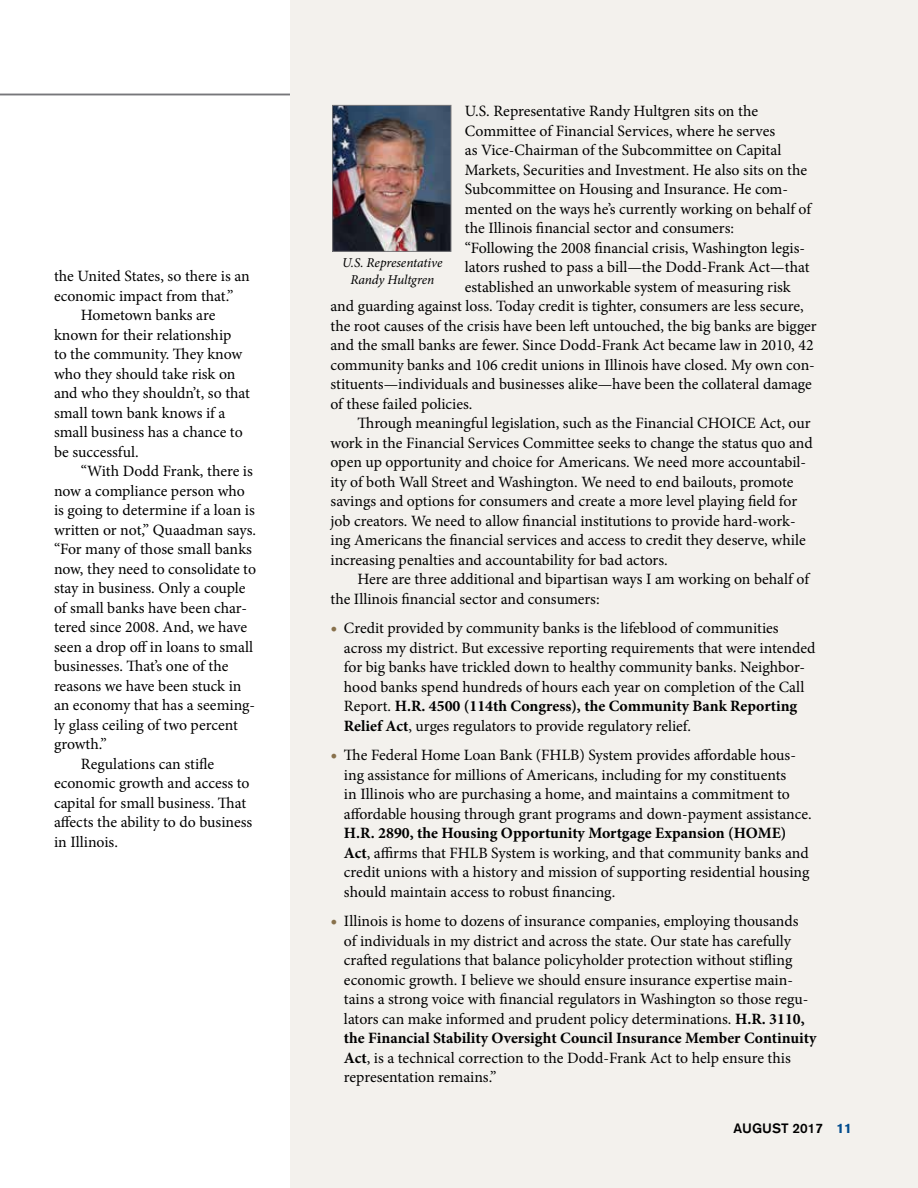
<style>
.page{position:relative;width:918px;height:1188px;background:#fff}
.page>*{position:absolute;margin:0;border:0;box-sizing:border-box;transform-origin:0 0}
.t1{font:15.75px/19.5px "Minion Pro";letter-spacing:-.005em;color:#000}
.t2{font:italic 13.5px "Minion Pro";letter-spacing:-.01em;color:#000}
.t3{font:500 13.5px "Akzidenz Grotesk BQ";color:#000}
.s1{font-size:18px;color:#88714c}
.s2{font-weight:700}
.s3{font-weight:700;color:#004b8d}
</style>
<div class="page">
<hr style="left:0;top:94px;width:918px;height:1px;background:#77777a">
<div style="left:290px;top:0;width:628px;height:1188px;background:#f3f1ed"></div>
<img style="left:334px;top:107px;width:115px;height:143px">
<div style="left:332px;top:105px;width:119px;height:147px;border:1px solid #77777a"></div>
<p class="t1" style="left:465px;top:102px;width:295px">U.S. Representative Randy Hultgren sits on the</p>
<p class="t1" style="left:465px;top:121px;width:312px">Committee of Financial Services, where he serves</p>
<p class="t1" style="left:465px;top:141px;width:318px">as Vice-Chairman of the Subcommittee on Capital</p>
<p class="t1" style="left:465px;top:160px;width:344px">Markets, Securities and Investment. He also sits on the</p>
<p class="t1" style="left:465px;top:180px;width:325px">Subcommittee on Housing and Insurance. He com-</p>
<p class="t1" style="left:465px;top:199px;width:348px">mented on the ways he’s currently working on behalf of</p>
<p class="t1" style="left:465px;top:219px;width:271px">the Illinois financial sector and consumers:</p>
<p class="t1" style="left:465px;top:238px;width:342px">“Following the 2008 financial crisis, Washington legis-</p>
<p class="t1" style="left:465px;top:258px;width:346px">lators rushed to pass a bill—the Dodd-Frank Act—that</p>
<p class="t1" style="left:465px;top:277px;width:327px">established an unworkable system of measuring risk</p>
<p class="t1" style="left:330px;top:297px;width:475px">and guarding against loss. Today credit is tighter, consumers are less secure,</p>
<p class="t1" style="left:330px;top:316px;width:488px">the root causes of the crisis have been left untouched, the big banks are bigger</p>
<p class="t1" style="left:330px;top:336px;width:485px">and the small banks are fewer. Since Dodd-Frank Act became law in 2010, 42</p>
<p class="t1" style="left:330px;top:355px;width:486px">community banks and 106 credit unions in Illinois have closed. My own con-</p>
<p class="t1" style="left:330px;top:375px;width:483px">stituents—individuals and businesses alike—have been the collateral damage</p>
<p class="t1" style="left:330px;top:394px;width:144px">of these failed policies.</p>
<p class="t1" style="left:357px;top:414px;width:455px">Through meaningful legislation, such as the Financial CHOICE Act, our</p>
<p class="t1" style="left:330px;top:433px;width:484px">work in the Financial Services Committee seeks to change the status quo and</p>
<p class="t1" style="left:330px;top:453px;width:477px">open up opportunity and choice for Americans. We need more accountabil-</p>
<p class="t1" style="left:330px;top:472px;width:465px">ity of both Wall Street and Washington. We need to end bailouts, promote</p>
<p class="t1" style="left:330px;top:492px;width:468px">savings and options for consumers and create a more level playing field for</p>
<p class="t1" style="left:330px;top:511px;width:467px">job creators. We need to allow financial institutions to provide hard-work-</p>
<p class="t1" style="left:330px;top:531px;width:477px">ing Americans the financial services and access to credit they deserve, while</p>
<p class="t1" style="left:330px;top:550px;width:339px">increasing penalties and accountability for bad actors.</p>
<p class="t1" style="left:357px;top:570px;width:453px">Here are three additional and bipartisan ways I am working on behalf of</p>
<p class="t1" style="left:330px;top:589px;width:271px">the Illinois financial sector and consumers:</p>
<p class="t1" style="left:344px;top:619px;width:473px;text-indent:-14px"><span class="s1">•</span> Credit provided by community banks is the lifeblood of communities across my district. But excessive reporting requirements that were intended for big banks have trickled down to healthy community banks. Neighbor&shy;hood banks spend hundreds of hours each year on completion of the Call Report. <span class="s2">H.R. 4500 (114th Congress), the Community Bank Reporting Relief Act</span>, urges regulators to provide regulatory relief.</p>
<p class="t1" style="left:344px;top:746px;width:469px;text-indent:-14px"><span class="s1">•</span> The Federal Home Loan Bank (FHLB) System provides affordable hous&shy;ing assistance for millions of Americans, including for my constituents<br>in Illinois who are purchasing a home, and maintains a commitment to affordable housing through grant programs and down-payment assistance.</p>
<p class="t1" style="left:344px;top:824px;width:467px"><span class="s2">H.R. 2890, the Housing Opportunity Mortgage Expansion (HOME)<br>Act</span>, affirms that FHLB System is working, and that community banks and credit unions with a history and mission of supporting residential housing should maintain access to robust financing.</p>
<p class="t1" style="left:344px;top:911px;width:474px;text-indent:-14px"><span class="s1">•</span> Illinois is home to dozens of insurance companies, employing thousands<br>of individuals in my district and across the state. Our state has carefully crafted regulations that balance policyholder protection without stifling economic growth. I believe we should ensure insurance expertise main&shy;tains a strong voice with financial regulators in Washington so those regu&shy;lators can make informed and prudent policy determinations. <span class="s2">H.R. 3110, the Financial Stability Oversight Council Insurance Member Continuity Act</span>, is a technical correction to the Dodd-Frank Act to help ensure this representation remains.”</p>
<p class="t2" style="left:342px;top:254px;width:102px">U.S. Representative</p>
<p class="t1" style="left:54px;top:267px;width:197px">the United States, so there is an</p>
<p class="t2" style="left:350px;top:270px;width:85px">Randy Hultgren</p>
<p class="t1" style="left:54px;top:286px;width:181px">economic impact from that.”</p>
<p class="t1" style="left:81px;top:306px;width:136px">Hometown banks are</p>
<p class="t1" style="left:54px;top:325px;width:179px">known for their relationship</p>
<p class="t1" style="left:54px;top:345px;width:190px">to the community. They know</p>
<p class="t1" style="left:54px;top:364px;width:183px">who they should take risk on</p>
<p class="t1" style="left:54px;top:384px;width:198px">and who they shouldn’t, so that</p>
<p class="t1" style="left:54px;top:403px;width:173px">small town bank knows if a</p>
<p class="t1" style="left:54px;top:423px;width:190px">small business has a chance to</p>
<p class="t1" style="left:54px;top:442px;width:86px">be successful.</p>
<p class="t1" style="left:81px;top:462px;width:173px">“With Dodd Frank, there is</p>
<p class="t1" style="left:54px;top:481px;width:192px">now a compliance person who</p>
<p class="t1" style="left:54px;top:501px;width:202px">is going to determine if a loan is</p>
<p class="t1" style="left:54px;top:520px;width:204px">written or not,” Quaadman says.</p>
<p class="t1" style="left:54px;top:540px;width:199px">“For many of those small banks</p>
<p class="t1" style="left:54px;top:559px;width:204px">now, they need to consolidate to</p>
<p class="t1" style="left:54px;top:579px;width:193px">stay in business. Only a couple</p>
<p class="t1" style="left:54px;top:598px;width:195px">of small banks have been char-</p>
<p class="t1" style="left:54px;top:618px;width:195px">tered since 2008. And, we have</p>
<p class="t1" style="left:54px;top:637px;width:201px">seen a drop off in loans to small</p>
<p class="t1" style="left:54px;top:657px;width:176px">businesses. That’s one of the</p>
<p class="t1" style="left:54px;top:676px;width:189px">reasons we have been stuck in</p>
<p class="t1" style="left:54px;top:696px;width:203px">an economy that has a seeming-</p>
<p class="t1" style="left:54px;top:715px;width:185px">ly glass ceiling of two percent</p>
<p class="t1" style="left:54px;top:735px;width:54px">growth.”</p>
<p class="t1" style="left:81px;top:754px;width:135px">Regulations can stifle</p>
<p class="t1" style="left:54px;top:774px;width:197px">economic growth and access to</p>
<p class="t1" style="left:54px;top:793px;width:194px">capital for small business. That</p>
<p class="t1" style="left:54px;top:813px;width:200px">affects the ability to do business</p>
<p class="t1" style="left:54px;top:832px;width:65px">in Illinois.</p>
<p class="t3" style="left:734px;top:1120px;width:120px">AUGUST 2017 <span class="s3">11</span></p>
</div>
